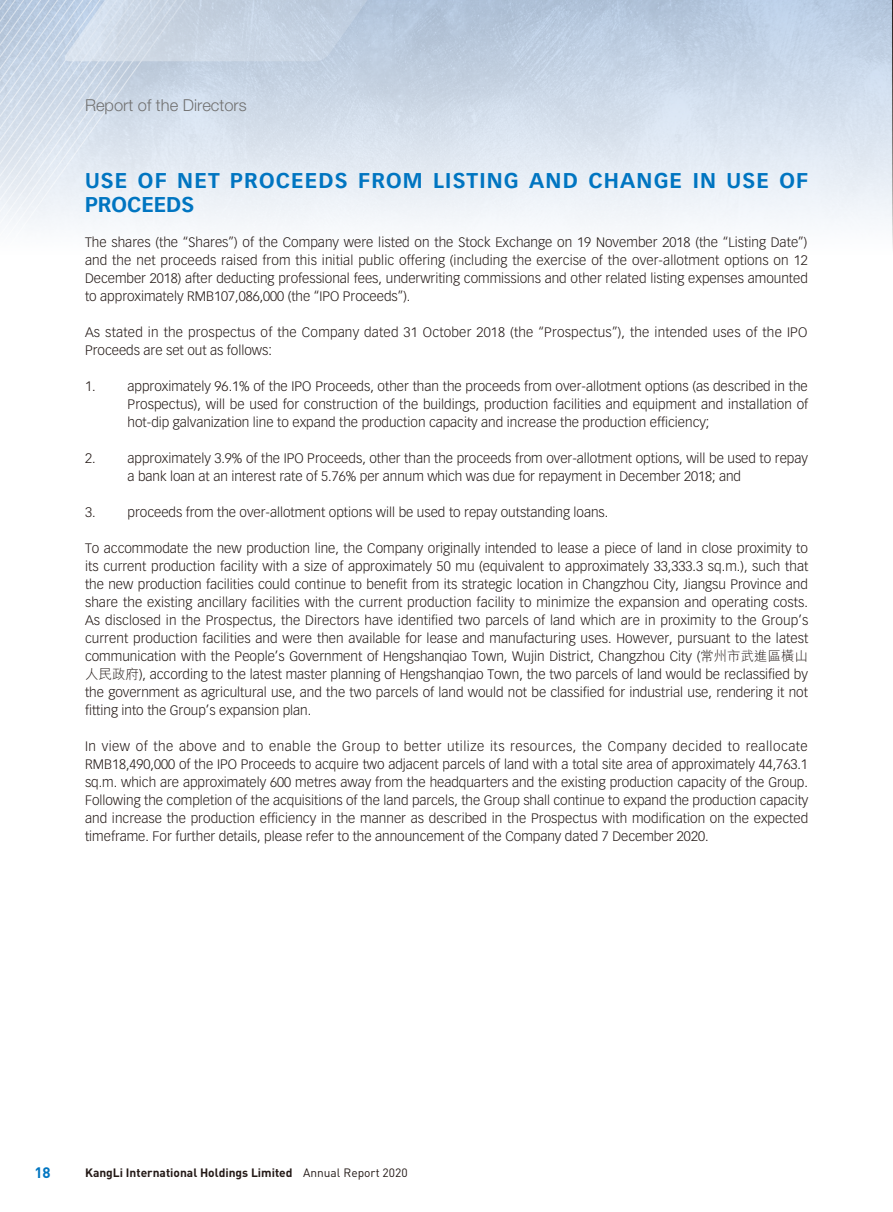
<style>
.page{position:relative;width:893px;height:1212px;background:#fff}
.page>*{position:absolute;margin:0;border:0;box-sizing:border-box;transform-origin:0 0}
.t1{font:700 21px/24px "Vectora LT Std";letter-spacing:.055em;color:#0075c1}
.t2{font:300 16.5px "Helvetica Neue LT Std";color:#727272}
.t3{font:700 15px "DIN Pro";color:#0075c1}
.t4{font:300 13.5px/18px "Vectora LT Std";color:#231916;text-align:justify}
.t5{font:700 12px "DIN Pro";color:#231916}
.s1{font-family:"M Hei HK"}
.s2{font-weight:400}
</style>
<div class="page">
<img style="left:457px;top:0;width:436px;height:248px">
<svg style="left:457px;top:0;width:290px;height:61px;background:#b9c9de"></svg>
<svg style="left:0;top:0;width:457px;height:227px;background:#d5dfea"></svg>
<p class="t2" style="left:85px;top:95px;width:163px">Report of the Directors</p>
<h1 class="t1" style="left:85px;top:168px;width:725px">USE OF NET PROCEEDS FROM LISTING AND CHANGE IN USE OF<br>PROCEEDS</h1>
<p class="t4" style="left:85px;top:234px;width:724px">The shares (the “Shares”) of the Company were listed on the Stock Exchange on 19 November 2018 (the “Listing Date”) and the net proceeds raised from this initial public offering (including the exercise of the over-allotment options on 12<br>December 2018) after deducting professional fees, underwriting commissions and other related listing expenses amounted to approximately RMB107,086,000 (the “IPO Proceeds”).</p>
<p class="t4" style="left:85px;top:324px;width:724px">As stated in the prospectus of the Company dated 31 October 2018 (the “Prospectus”), the intended uses of the IPO<br>Proceeds are set out as follows:</p>
<p class="t4" style="left:128px;top:378px;width:682px;text-indent:-43px">1. approximately 96.1% of the IPO Proceeds, other than the proceeds from over-allotment options (as described in the Prospectus), will be used for construction of the buildings, production facilities and equipment and installation of hot-dip galvanization line to expand the production capacity and increase the production efficiency;</p>
<p class="t4" style="left:128px;top:450px;width:682px;text-indent:-43px">2. approximately 3.9% of the IPO Proceeds, other than the proceeds from over-allotment options, will be used to repay a bank loan at an interest rate of 5.76% per annum which was due for repayment in December 2018; and</p>
<p class="t4" style="left:85px;top:504px;width:525px">3. proceeds from the over-allotment options will be used to repay outstanding loans.</p>
<p class="t4" style="left:85px;top:540px;width:725px">To accommodate the new production line, the Company originally intended to lease a piece of land in close proximity to its current production facility with a size of approximately 50 mu (equivalent to approximately 33,333.3 sq.m.), such that the new production facilities could continue to benefit from its strategic location in Changzhou City, Jiangsu Province and share the existing ancillary facilities with the current production facility to minimize the expansion and operating costs.<br>As disclosed in the Prospectus, the Directors have identified two parcels of land which are in proximity to the Group’s current production facilities and were then available for lease and manufacturing uses. However, pursuant to the latest communication with the People’s Government of Hengshanqiao Town, Wujin District, Changzhou City (<span class="s1">常州市武進區橫山人民政府</span>), according to the latest master planning of Hengshanqiao Town, the two parcels of land would be reclassified by the government as agricultural use, and the two parcels of land would not be classified for industrial use, rendering it not fitting into the Group’s expansion plan.</p>
<p class="t4" style="left:85px;top:738px;width:725px">In view of the above and to enable the Group to better utilize its resources, the Company decided to reallocate RMB18,490,000 of the IPO Proceeds to acquire two adjacent parcels of land with a total site area of approximately 44,763.1 sq.m. which are approximately 600 metres away from the headquarters and the existing production capacity of the Group.<br>Following the completion of the acquisitions of the land parcels, the Group shall continue to expand the production capacity and increase the production efficiency in the manner as described in the Prospectus with modification on the expected timeframe. For further details, please refer to the announcement of the Company dated 7 December 2020.</p>
<p class="t3" style="left:34px;top:1162px;width:18px">18</p>
<p class="t5" style="left:85px;top:1164px;width:324px">KangLi International Holdings Limited <span class="s2">Annual Report 2020</span></p>
</div>
